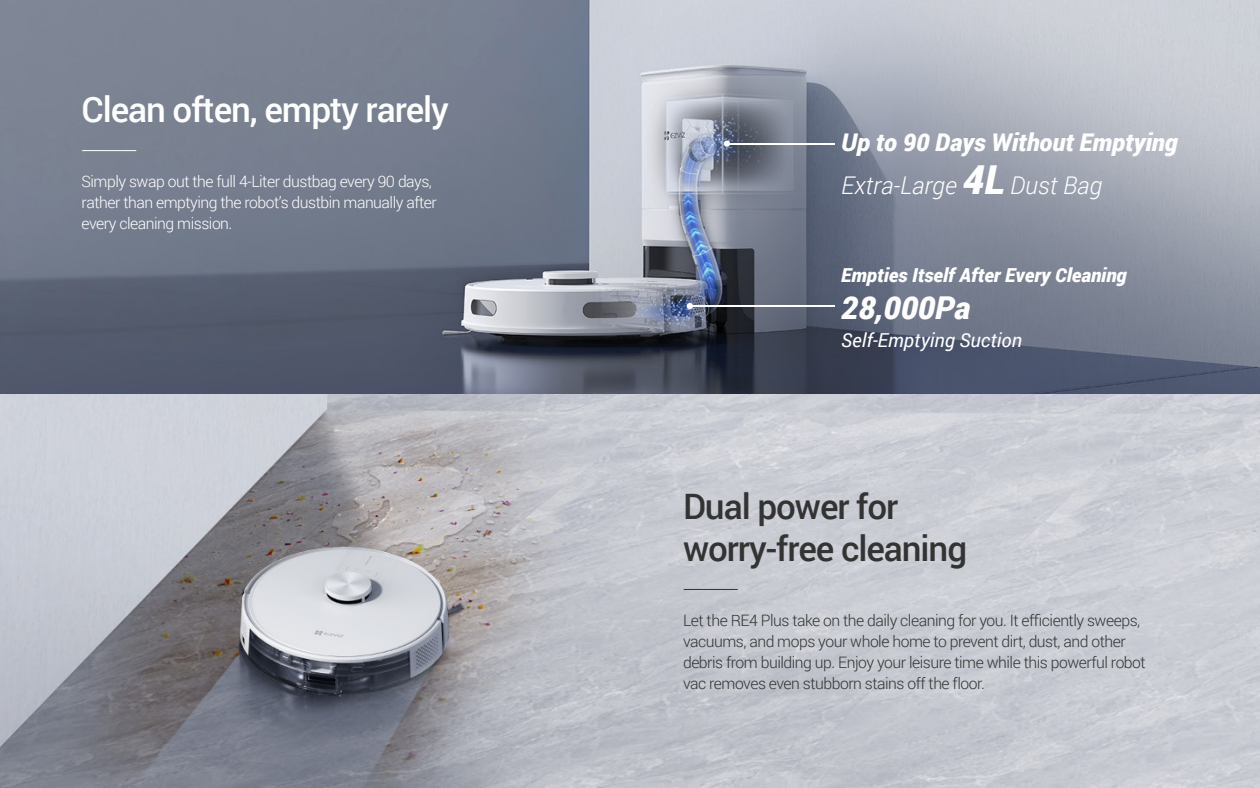
<style>
.page{position:relative;width:1260px;height:788px;background:#fff}
.page>*{position:absolute;margin:0;border:0;box-sizing:border-box;transform-origin:0 0}
.t1{font:500 35px/42px "Roboto";letter-spacing:-.03em;color:#333}
.t2{font:500 35px "Roboto";letter-spacing:-.03em;color:#fff}
.t3{font:italic 900 31.5px "Roboto";color:#fff}
.t4{font:italic 900 24.41px/42.1px "Roboto";color:#fff}
.t5{font:italic 900 19.25px "Roboto";color:#fff}
.t6{font:italic 19.25px "Roboto";color:#fff}
.t7{font:300 15.75px/21px "Roboto";letter-spacing:-.03em;color:#333}
.t8{font:300 15.75px/21px "Roboto";letter-spacing:-.03em;color:#fff}
.s1{font-weight:300}
.s2{font-size:39.9px}
</style>
<div class="page">
<img style="left:0;top:0;width:1260px;height:788px">
<hr style="left:82px;top:150px;width:54px;height:1px;background:#fff">
<hr style="left:684px;top:589px;width:54px;height:1px;background:#333">
<div style="left:724px;top:140px;width:6px;height:7px;background:#fff;border-radius:50%"></div>
<hr style="left:728px;top:143px;width:107px;height:1px;background:#fff">
<svg style="left:687px;top:303px;width:6px;height:6px"></svg>
<hr style="left:691px;top:305px;width:144px;height:1px;background:#fff">
<h1 class="t2" style="left:82px;top:85px;width:369px">Clean often, empty rarely</h1>
<p class="t8" style="left:82px;top:170px;width:357px">Simply swap out the full 4-Liter dustbag every 90 days, rather than emptying the robot’s dustbin manually after every cleaning mission.</p>
<h3 class="t4" style="left:841px;top:121px;width:338px">Up to 90 Days Without Emptying<br><span class="s1">Extra-Large</span> <span class="s2">4L</span> <span class="s1">Dust Bag</span></h3>
<p class="t5" style="left:841px;top:261px;width:287px">Empties Itself After Every Cleaning</p>
<h2 class="t3" style="left:841px;top:285px;width:131px">28,000Pa</h2>
<p class="t6" style="left:841px;top:326px;width:183px">Self-Emptying Suction</p>
<h1 class="t1" style="left:683px;top:483px;width:286px">Dual power for worry-free cleaning</h1>
<p class="t7" style="left:683px;top:609px;width:464px">Let the RE4 Plus take on the daily cleaning for you. It efficiently sweeps, vacuums, and mops your whole home to prevent dirt, dust, and other debris from building up. Enjoy your leisure time while this powerful robot vac removes even stubborn stains off the floor.</p>
</div>
